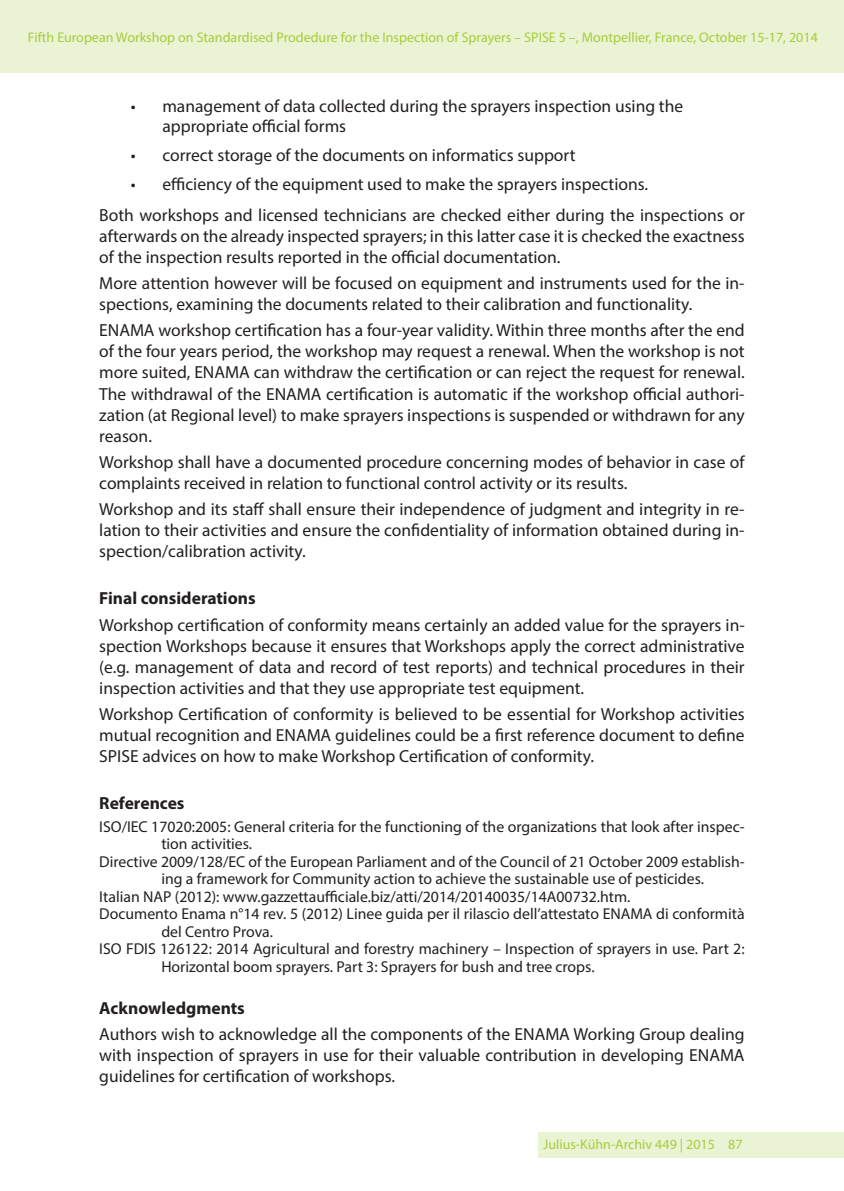
<style>
.page{position:relative;width:844px;height:1191px;background:#fff}
.page>*{position:absolute;margin:0;border:0;box-sizing:border-box;transform-origin:0 0}
.t1{font:17.5px/21px "Myriad Pro";color:#231f20}
.t2{font:700 17.5px "Myriad Pro";color:#231f20}
.t3{font:15.75px "Myriad Pro";color:#231f20}
.t4{font:14px "Myriad Pro";color:#a6ce39}
.s1{font-weight:700}
</style>
<div class="page">
<div style="left:0;top:0;width:843px;height:72px;background:#eaf3d4"></div>
<div style="left:538px;top:1132px;width:305px;height:25px;background:#eaf3d4"></div>
<p class="t4" style="left:28px;top:29px;width:791px">Fifth European Workshop on Standardised Prodedure for the Inspection of Sprayers – SPISE 5 –, Montpellier, France, October 15-17, 2014</p>
<p class="t1" style="left:162px;top:97px;width:522px;line-height:19.2px;text-indent:-32px">• management of data collected during the sprayers inspection using the appropriate official forms</p>
<p class="t1" style="left:131px;top:144px;width:446px">• correct storage of the documents on informatics support</p>
<p class="t1" style="left:99px;top:168px;width:646px;line-height:31px;text-indent:31px">• efficiency of the equipment used to make the sprayers inspections.<br>Both workshops and licensed technicians are checked either during the inspections or</p>
<p class="t1" style="left:99px;top:225px;width:646px">afterwards on the already inspected sprayers; in this latter case it is checked the exactness of the inspection results reported in the official documentation.</p>
<p class="t1" style="left:99px;top:272px;width:646px">More attention however will be focused on equipment and instruments used for the in&shy;spections, examining the documents related to their calibration and functionality.</p>
<p class="t1" style="left:99px;top:320px;width:646px;text-align:justify">ENAMA workshop certification has a four-year validity. Within three months after the end of the four years period, the workshop may request a renewal. When the workshop is not more suited, ENAMA can withdraw the certification or can reject the request for renewal.<br>The withdrawal of the ENAMA certification is automatic if the workshop official authori&shy;zation (at Regional level) to make sprayers inspections is suspended or withdrawn for any reason.</p>
<p class="t1" style="left:99px;top:451px;width:646px">Workshop shall have a documented procedure concerning modes of behavior in case of complaints received in relation to functional control activity or its results.</p>
<p class="t1" style="left:99px;top:498px;width:646px;text-align:justify">Workshop and its staff shall ensure their independence of judgment and integrity in re&shy;lation to their activities and ensure the confidentiality of information obtained during in&shy;spection/calibration activity.</p>
<p class="t1" style="left:99px;top:585px;width:646px;line-height:26.2px"><span class="s1">Final considerations<br></span>Workshop certification of conformity means certainly an added value for the sprayers in-</p>
<p class="t1" style="left:99px;top:635px;width:646px;text-align:justify">spection Workshops because it ensures that Workshops apply the correct administrative (e.g. management of data and record of test reports) and technical procedures in their inspection activities and that they use appropriate test equipment.</p>
<p class="t1" style="left:99px;top:703px;width:646px;text-align:justify">Workshop Certification of conformity is believed to be essential for Workshop activities mutual recognition and ENAMA guidelines could be a first reference document to define SPISE advices on how to make Workshop Certification of conformity.</p>
<p class="t2" style="left:99px;top:792px;width:87px">References</p>
<p class="t3" style="left:99px;top:817px;width:646px">ISO/IEC 17020:2005: General criteria for the functioning of the organizations that look after inspec-</p>
<p class="t3" style="left:161px;top:834px;width:92px">tion activities.</p>
<p class="t3" style="left:99px;top:852px;width:646px">Directive 2009/128/EC of the European Parliament and of the Council of 21 October 2009 establish-</p>
<p class="t3" style="left:161px;top:869px;width:544px">ing a framework for Community action to achieve the sustainable use of pesticides.</p>
<p class="t3" style="left:99px;top:887px;width:532px">Italian NAP (2012): www.gazzettaufficiale.biz/atti/2014/20140035/14A00732.htm.</p>
<p class="t3" style="left:99px;top:904px;width:646px">Documento Enama n°14 rev. 5 (2012) Linee guida per il rilascio dell’attestato ENAMA di conformità</p>
<p class="t3" style="left:161px;top:922px;width:113px">del Centro Prova.</p>
<p class="t3" style="left:99px;top:939px;width:646px">ISO FDIS 126122: 2014 Agricultural and forestry machinery – Inspection of sprayers in use. Part 2:</p>
<p class="t3" style="left:161px;top:957px;width:434px">Horizontal boom sprayers. Part 3: Sprayers for bush and tree crops.</p>
<p class="t1" style="left:99px;top:994px;width:646px;line-height:26.2px"><span class="s1">Acknowledgments<br></span>Authors wish to acknowledge all the components of the ENAMA Working Group dealing</p>
<p class="t1" style="left:99px;top:1044px;width:646px">with inspection of sprayers in use for their valuable contribution in developing ENAMA guidelines for certification of workshops.</p>
<p class="t4" style="left:543px;top:1136px;width:173px">Julius-Kühn-Archiv 449 | 2015</p>
<p class="t4" style="left:728px;top:1135px;width:16px">87</p>
</div>
